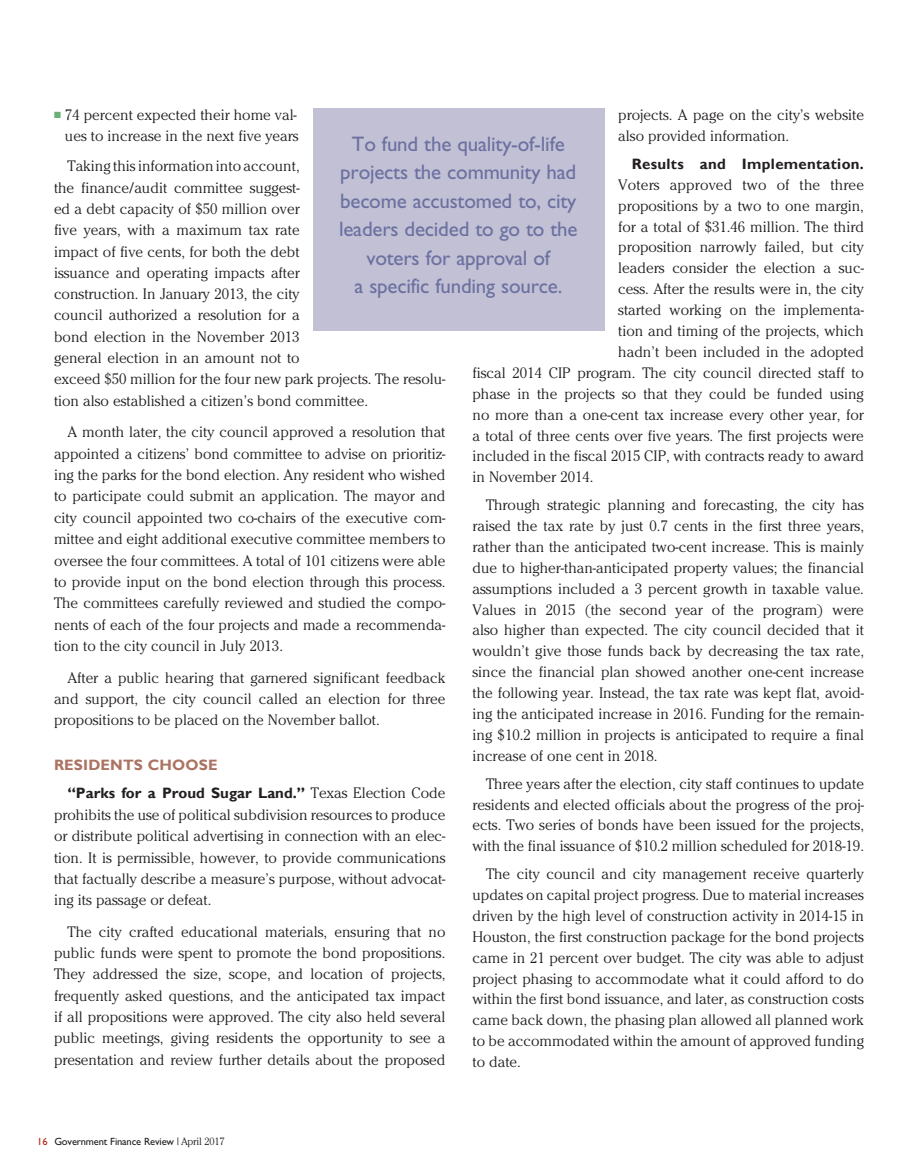
<style>
.page{position:relative;width:918px;height:1175px;background:#fff}
.page>*{position:absolute;margin:0;border:0;box-sizing:border-box;transform-origin:0 0}
.t1{font:21px/28.5px "Gill Sans";letter-spacing:-.01em;color:#6b709f;text-align:center}
.t2{font:300 15px/20.9px "Cheltenham";color:#231f20;text-align:justify}
.t3{font:700 15px/28px "Gill Sans";letter-spacing:.01em;color:#231f20}
.t4{font:10.5px "Gill Sans";letter-spacing:-.015em;color:#231f20}
.s1{color:#69b175}
.s2{color:#ab7362}
.s3{font-family:"Cheltenham";font-weight:300}
.s4{color:#b32317}
</style>
<div class="page">
<div style="left:313px;top:108px;width:292px;height:222px;background:#c1c0d5"></div>
<p class="t2" style="left:54px;top:104px;width:246px;line-height:21.3px;text-align:right"><span class="s1">■</span> 74 percent expected their home val&shy;ues to increase in the next five years</p>
<p class="t2" style="left:54px;top:155px;width:393px;line-height:21.3px;text-align:left;text-indent:14px">Taking this information into account,<br>the finance/audit committee suggest-<br>ed a debt capacity of $50 million over<br>five years, with a maximum tax rate<br>impact of five cents, for both the debt<br>issuance and operating impacts after<br>construction. In January 2013, the city<br>council authorized a resolution for a<br>bond election in the November 2013<br>general election in an amount not to<br>exceed $50 million for the four new park projects. The resolu&shy;tion also established a citizen’s bond committee.</p>
<p class="t2" style="left:54px;top:421px;width:393px;line-height:21.5px;text-indent:14px">A month later, the city council approved a resolution that appointed a citizens’ bond committee to advise on prioritiz&shy;ing the parks for the bond election. Any resident who wished to participate could submit an application. The mayor and city council appointed two co-chairs of the executive com&shy;mittee and eight additional executive committee members to oversee the four committees. A total of 101 citizens were able to provide input on the bond election through this process.<br>The committees carefully reviewed and studied the compo&shy;nents of each of the four projects and made a recommenda&shy;tion to the city council in July 2013.</p>
<p class="t2" style="left:54px;top:666px;width:393px;line-height:21.5px;text-indent:14px">After a public hearing that garnered significant feedback and support, the city council called an election for three propositions to be placed on the November ballot.</p>
<p class="t3" style="left:68px;top:751px;width:380px;text-indent:-14px"><span class="s2">RESIDENTS CHOOSE<br></span>“Parks for a Proud Sugar Land.” <span class="s3">Texas Election Code</span></p>
<p class="t2" style="left:54px;top:804px;width:393px;line-height:21.5px">prohibits the use of political subdivision resources to produce or distribute political advertising in connection with an elec&shy;tion. It is permissible, however, to provide communications that factually describe a measure’s purpose, without advocat&shy;ing its passage or defeat.</p>
<p class="t2" style="left:54px;top:921px;width:393px;line-height:21.3px;text-indent:14px">The city crafted educational materials, ensuring that no public funds were spent to promote the bond propositions.<br>They addressed the size, scope, and location of projects, frequently asked questions, and the anticipated tax impact if all propositions were approved. The city also held several public meetings, giving residents the opportunity to see a presentation and review further details about the proposed</p>
<p class="t2" style="left:618px;top:104px;width:247px;line-height:21.3px">projects. A page on the city’s website also provided information.</p>
<p class="t3" style="left:632px;top:150px;width:234px">Results and Implementation.</p>
<p class="t2" style="left:618px;top:174px;width:247px">Voters approved two of the three</p>
<p class="t2" style="left:618px;top:195px;width:247px">propositions by a two to one margin,</p>
<p class="t2" style="left:618px;top:216px;width:247px">for a total of $31.46 million. The third</p>
<p class="t2" style="left:618px;top:237px;width:247px">proposition narrowly failed, but city</p>
<p class="t2" style="left:618px;top:258px;width:247px">leaders consider the election a suc-</p>
<p class="t2" style="left:618px;top:278px;width:247px">cess. After the results were in, the city</p>
<p class="t2" style="left:618px;top:299px;width:247px">started working on the implementa-</p>
<p class="t2" style="left:618px;top:320px;width:247px">tion and timing of the projects, which</p>
<p class="t2" style="left:618px;top:341px;width:247px">hadn’t been included in the adopted</p>
<p class="t2" style="left:473px;top:362px;width:393px">fiscal 2014 CIP program. The city council directed staff to</p>
<p class="t2" style="left:473px;top:383px;width:393px">phase in the projects so that they could be funded using</p>
<p class="t2" style="left:473px;top:404px;width:393px">no more than a one-cent tax increase every other year, for</p>
<p class="t2" style="left:473px;top:425px;width:393px">a total of three cents over five years. The first projects were</p>
<p class="t2" style="left:473px;top:446px;width:393px">included in the fiscal 2015 CIP, with contracts ready to award</p>
<p class="t2" style="left:473px;top:466px;width:123px">in November 2014.</p>
<p class="t2" style="left:473px;top:494px;width:393px;text-indent:14px">Through strategic planning and forecasting, the city has raised the tax rate by just 0.7 cents in the first three years, rather than the anticipated two-cent increase. This is mainly due to higher-than-anticipated property values; the financial assumptions included a 3 percent growth in taxable value.<br>Values in 2015 (the second year of the program) were also higher than expected. The city council decided that it wouldn’t give those funds back by decreasing the tax rate, since the financial plan showed another one-cent increase the following year. Instead, the tax rate was kept flat, avoid&shy;ing the anticipated increase in 2016. Funding for the remain&shy;ing $10.2 million in projects is anticipated to require a final increase of one cent in 2018.</p>
<p class="t2" style="left:473px;top:773px;width:393px;text-indent:14px">Three years after the election, city staff continues to update residents and elected officials about the progress of the proj&shy;ects. Two series of bonds have been issued for the projects, with the final issuance of $10.2 million scheduled for 2018-19.</p>
<p class="t2" style="left:473px;top:863px;width:393px;text-indent:14px">The city council and city management receive quarterly updates on capital project progress. Due to material increases driven by the high level of construction activity in 2014-15 in Houston, the first construction package for the bond projects came in 21 percent over budget. The city was able to adjust project phasing to accommodate what it could afford to do within the first bond issuance, and later, as construction costs came back down, the phasing plan allowed all planned work to be accommodated within the amount of approved funding to date.</p>
<h1 class="t1" style="left:339px;top:129px;width:240px">To fund the quality-of-life projects the community had become accustomed to, city leaders decided to go to the voters for approval of<br>a specific funding source.</h1>
<p class="t4" style="left:37px;top:1135px;width:189px"><span class="s4">16</span> Government Finance Review <span class="s3">| April 2017</span></p>
</div>
